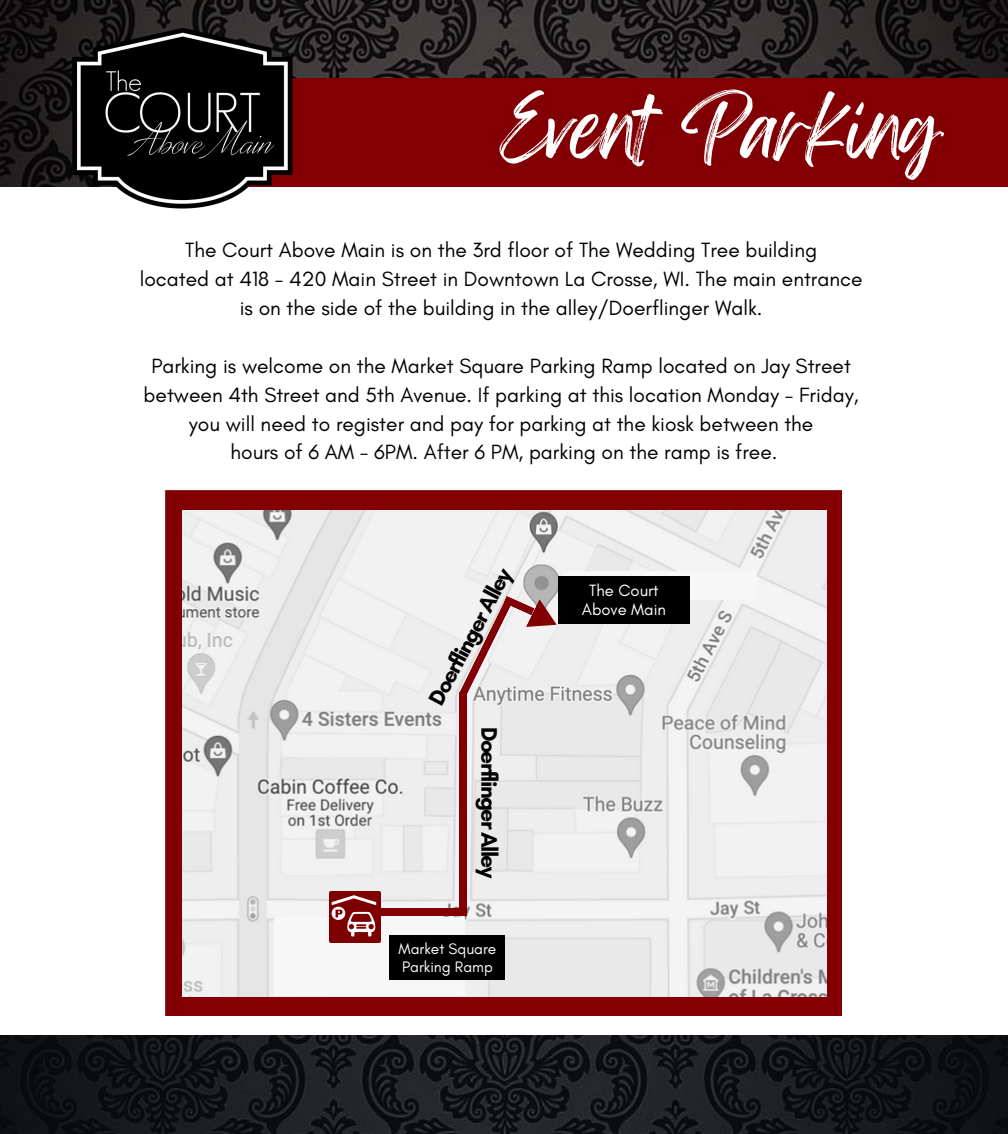
<style>
.page{position:relative;width:1008px;height:1134px;background:#fff}
.page>*{position:absolute;margin:0;border:0;box-sizing:border-box;transform-origin:0 0}
.t1{font:70px "Feeling Passionate";color:#fff}
.t2{font:700 22.75px "Glacial Indifference";letter-spacing:-.07em;color:#000}
.t3{font:21px/28.9px "Glacial Indifference";color:#000;text-align:center}
.t4{font:16.62px/19.4px "Glacial Indifference";color:#fff;text-align:center}
.t5{font:15.58px/18px "Glacial Indifference";color:#fff}
</style>
<div class="page">
<img style="left:0;top:0;width:1008px;height:186px">
<div style="left:221px;top:78px;width:787px;height:109px;background:#820004"></div>
<img style="left:71px;top:7px;width:222px;height:202px">
<img style="left:0;top:1035px;width:1008px;height:99px">
<div style="left:165px;top:490px;width:677px;height:525px;background:#820004"></div>
<img style="left:182px;top:511px;width:644px;height:485px">
<div style="left:275px;top:917px;width:190px;height:78px;background:#f7f7f7"></div>
<img style="left:329px;top:892px;width:51px;height:50px">
<div style="left:375px;top:908px;width:92px;height:8px;background:#820004"></div>
<div style="left:459px;top:692px;width:8px;height:219px;background:#820004"></div>
<svg style="left:459px;top:596px;width:98px;height:100px"></svg>
<div style="left:564px;top:571px;width:193px;height:28px;background:#f7f7f7"></div>
<div style="left:558px;top:576px;width:132px;height:48px;background:#000"></div>
<div style="left:389px;top:936px;width:116px;height:44px;background:#000"></div>
<h1 class="t1" style="left:500px;top:72px;width:442px">Event Parking</h1>
<p class="t3" style="left:140px;top:235px;width:724px">The Court Above Main is on the 3rd floor of The Wedding Tree building<br>located at 418 - 420 Main Street in Downtown La Crosse, WI. The main entrance is on the side of the building in the alley/Doerflinger Walk.</p>
<p class="t3" style="left:144px;top:351px;width:717px">Parking is welcome on the Market Square Parking Ramp located on Jay Street between 4th Street and 5th Avenue. If parking at this location Monday - Friday, you will need to register and pay for parking at the kiosk between the<br>hours of 6 AM - 6PM. After 6 PM, parking on the ramp is free.</p>
<p class="t2" style="left:422px;top:697px;width:153px;rotate:-62deg">Doerflinger Alley</p>
<p class="t2" style="left:503px;top:727px;width:153px;rotate:90deg">Doerflinger Alley</p>
<p class="t5" style="left:399px;top:940px;width:99px">Market Square<br>Parking Ramp</p>
<p class="t4" style="left:582px;top:580px;width:86px">The Court<br>Above Main</p>
</div>
